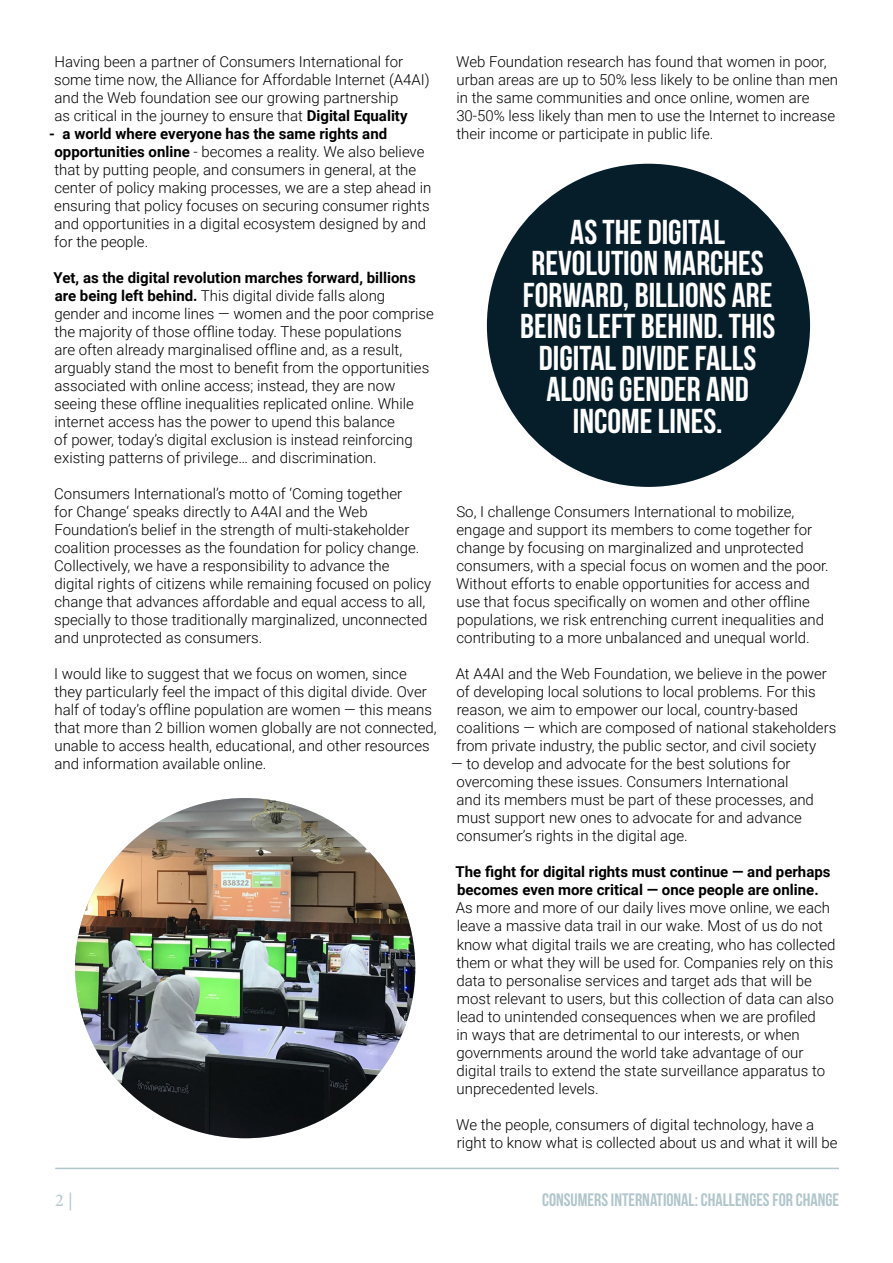
<style>
.page{position:relative;width:893px;height:1263px;background:#fff}
.page>*{position:absolute;margin:0;border:0;box-sizing:border-box;transform-origin:0 0}
.t1{font:34.5px/31.5px "Bebas Neue";color:#fff;text-align:center}
.t2{font:18px "Bebas Neue";color:#b1c6cb}
.t3{font:18px "Minion Pro";color:#b1c6cb}
.t4{font:300 15px/18px "Roboto";color:#000}
.t5{font:700 15px/18px "Roboto";color:#000}
.s1{font-weight:700}
</style>
<div class="page">
<hr style="left:55px;top:1168px;width:784px;height:1px;background:#b1c6cb">
<div style="left:487px;top:164px;width:323px;height:323px;background:#061e2a;border-radius:50%"></div>
<img style="left:75px;top:798px;width:340px;height:340px;border-radius:170px">
<p class="t4" style="left:54px;top:52px;width:377px">Having been a partner of Consumers International for some time now, the Alliance for Affordable Internet (A4AI) and the Web foundation see our growing partnership<br>as critical in the journey to ensure that <span class="s1">Digital Equality</span></p>
<p class="t4" style="left:54px;top:124px;width:379px;text-indent:-5px"><span class="s1">- a world where everyone has the same rights and opportunities online</span> - becomes a reality. We also believe that by putting people, and consumers in general, at the center of policy making processes, we are a step ahead in ensuring that policy focuses on securing consumer rights and opportunities in a digital ecosystem designed by and for the people.</p>
<p class="t4" style="left:54px;top:268px;width:382px"><span class="s1">Yet, as the digital revolution marches forward, billions are being left behind.</span> This digital divide falls along<br>gender and income lines — women and the poor comprise the majority of those offline today. These populations<br>are often already marginalised offline and, as a result, arguably stand the most to benefit from the opportunities associated with online access; instead, they are now seeing these offline inequalities replicated online. While internet access has the power to upend this balance<br>of power, today’s digital exclusion is instead reinforcing existing patterns of privilege… and discrimination.</p>
<p class="t4" style="left:54px;top:484px;width:379px">Consumers International’s motto of ‘Coming together<br>for Change‘ speaks directly to A4AI and the Web Foundation’s belief in the strength of multi-stakeholder coalition processes as the foundation for policy change.<br>Collectively, we have a responsibility to advance the digital rights of citizens while remaining focused on policy change that advances affordable and equal access to all, specially to those traditionally marginalized, unconnected and unprotected as consumers.</p>
<p class="t4" style="left:54px;top:664px;width:384px">I would like to suggest that we focus on women, since they particularly feel the impact of this digital divide. Over half of today’s offline population are women — this means that more than 2 billion women globally are not connected, unable to access health, educational, and other resources and information available online.</p>
<p class="t4" style="left:456px;top:52px;width:383px">Web Foundation research has found that women in poor, urban areas are up to 50% less likely to be online than men in the same communities and once online, women are 30-50% less likely than men to use the Internet to increase their income or participate in public life.</p>
<h1 class="t1" style="left:520px;top:216px;width:257px">AS THE DIGITAL<br>REVOLUTION MARCHES<br>FORWARD, BILLIONS ARE<br>BEING LEFT BEHIND. THIS<br>DIGITAL DIVIDE FALLS<br>ALONG GENDER AND<br>INCOME LINES.</h1>
<p class="t4" style="left:456px;top:502px;width:374px">So, I challenge Consumers International to mobilize, engage and support its members to come together for change by focusing on marginalized and unprotected consumers, with a special focus on women and the poor.<br>Without efforts to enable opportunities for access and use that focus specifically on women and other offline populations, we risk entrenching current inequalities and contributing to a more unbalanced and unequal world.</p>
<p class="t4" style="left:456px;top:664px;width:382px">At A4AI and the Web Foundation, we believe in the power of developing local solutions to local problems. For this reason, we aim to empower our local, country-based coalitions — which are composed of national stakeholders from private industry, the public sector, and civil society</p>
<p class="t4" style="left:456px;top:754px;width:359px;text-indent:-5px">— to develop and advocate for the best solutions for overcoming these issues. Consumers International and its members must be part of these processes, and must support new ones to advocate for and advance consumer’s rights in the digital age.</p>
<p class="t5" style="left:456px;top:862px;width:376px">The fight for digital rights must continue — and perhaps becomes even more critical — once people are online.</p>
<p class="t4" style="left:456px;top:898px;width:381px">As more and more of our daily lives move online, we each leave a massive data trail in our wake. Most of us do not know what digital trails we are creating, who has collected them or what they will be used for. Companies rely on this data to personalise services and target ads that will be most relevant to users, but this collection of data can also lead to unintended consequences when we are profiled<br>in ways that are detrimental to our interests, or when governments around the world take advantage of our digital trails to extend the state surveillance apparatus to unprecedented levels.</p>
<p class="t4" style="left:456px;top:1114px;width:383px">We the people, consumers of digital technology, have a right to know what is collected about us and what it will be</p>
<p class="t3" style="left:55px;top:1188px;width:19px">2 |</p>
<p class="t2" style="left:542px;top:1190px;width:298px">CONSUMERS INTERNATIONAL: CHALLENGES FOR CHANGE</p>
</div>
